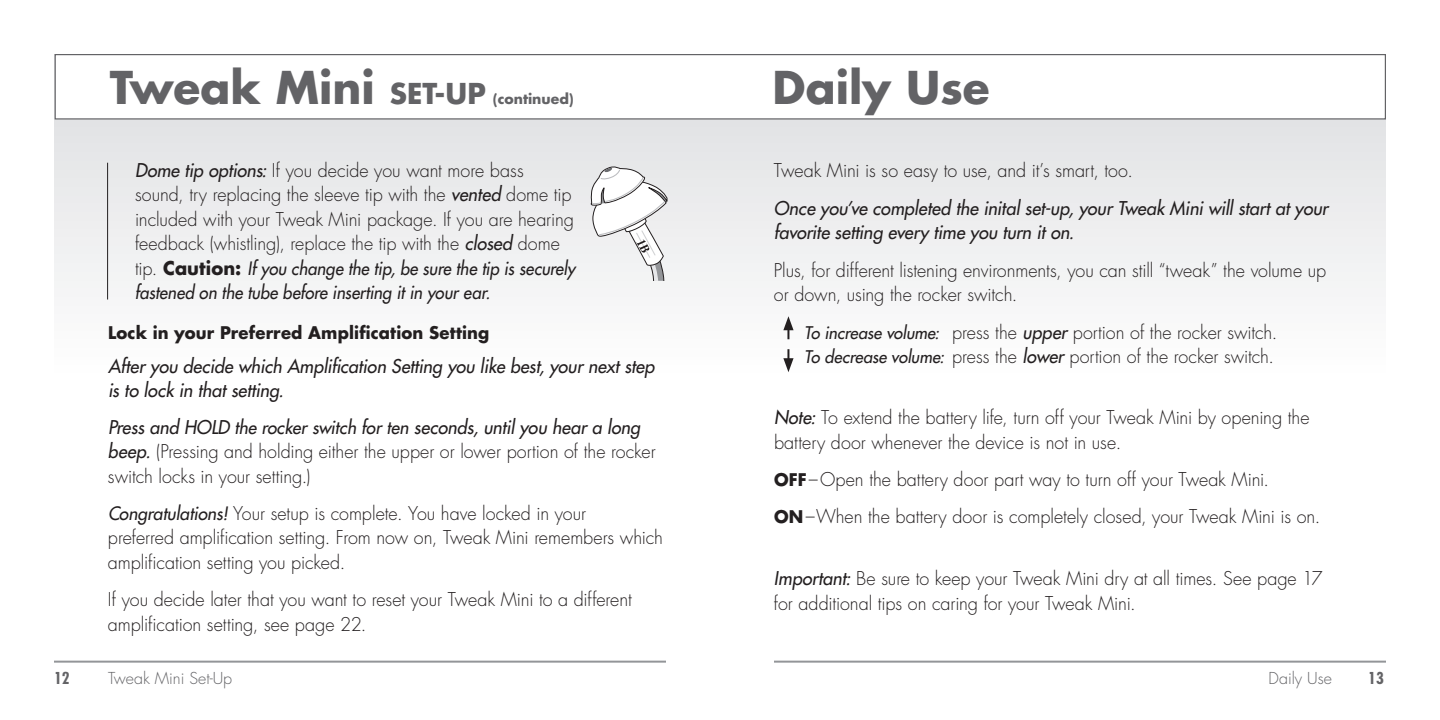
<style>
.page{position:relative;width:1440px;height:720px;background:#fff}
.page>*{position:absolute;margin:0;border:0;box-sizing:border-box;transform-origin:0 0}
.t1{font:700 44px "Futura";color:#636366}
.t2{font:300 18.4px/24.4px "Futura";color:#231f20}
.t3{font:italic 18.4px/24.4px "Futura";color:#231f20}
.t4{font:italic 18px/24.4px "Futura";color:#231f20;scale:.93 1}
.t5{font:700 17px "Futura";letter-spacing:.01em;color:#231f20}
.t6{font:300 16px "Futura";color:#636366}
.t7{font:700 condensed 16px "Futura";color:#636366}
.t8{font:700 14px "Futura";color:#636366}
.s1{font-size:44px}
.s2{font-size:28px}
.s3{font-weight:400;font-style:italic}
.s4{font-weight:300;font-style:normal;font-size:18.4px}
.s5{font-weight:700;font-style:normal;font-size:18.4px}
.s6{font-weight:400;font-style:italic;font-size:18px}
.s7{font-weight:400;font-style:italic;font-size:17px}
.s8{font-weight:700;font-size:17px}
</style>
<div class="page">
<svg style="left:720px;top:120px;width:666px;height:220px"></svg>
<svg style="left:55px;top:120px;width:665px;height:180px"></svg>
<div style="left:55px;top:54px;width:666px;height:66px;border:1px solid #636366"></div>
<hr style="left:54px;top:661px;width:612px;height:2px;background:#939598">
<hr style="left:774px;top:661px;width:612px;height:2px;background:#939598">
<svg style="left:783px;top:316px;width:11px;height:23px"></svg>
<svg style="left:783px;top:349px;width:11px;height:23px"></svg>
<hr style="left:107px;top:163px;width:1px;height:137px;background:#231f20">
<svg style="left:562px;top:165px;width:106px;height:116px"></svg>
<div style="left:719px;top:54px;width:667px;height:66px;border:1px solid #636366"></div>
<p class="t8" style="left:110px;top:89px;width:465px"><span class="s1">Tweak Mini</span> <span class="s2">SET-UP</span> (continued)</p>
<p class="t2" style="left:135px;top:158px;width:440px"><span class="s3">Dome tip options:</span> If you decide you want more bass sound, try replacing the sleeve tip with the <span class="s3">vented</span> dome tip included with your Tweak Mini package. If you are hearing feedback (whistling), replace the tip with the <span class="s3">closed</span> dome</p>
<p class="t4" style="left:135px;top:256px;width:475px"><span class="s4">tip.</span> <span class="s5">Caution:</span> If you change the tip, be sure the tip is securely fastened on the tube before inserting it in your ear.</p>
<p class="t5" style="left:108px;top:321px;width:383px">Lock in your Preferred Amplification Setting</p>
<p class="t3" style="left:108px;top:354px;width:548px">After you decide which Amplification Setting you like best, your next step is to lock in that setting.</p>
<p class="t2" style="left:108px;top:415px;width:549px"><span class="s3">Press and HOLD</span> <span class="s6">the rocker switch for ten</span> <span class="s3">seconds, until you hear a long beep.</span> (Pressing and holding either the upper or lower portion of the rocker switch locks in your setting.)</p>
<p class="t2" style="left:108px;top:501px;width:557px"><span class="s6">Congratulations!</span> Your setup is complete. You have locked in your<br>preferred amplification setting. From now on, Tweak Mini remembers which amplification setting you picked.</p>
<p class="t2" style="left:108px;top:587px;width:525px">If you decide later that you want to reset your Tweak Mini to a different amplification setting, see page 22.</p>
<h1 class="t1" style="left:773px;top:57px;width:219px">Daily Use</h1>
<p class="t2" style="left:774px;top:158px;width:360px">Tweak Mini is so easy to use, and it’s smart, too.</p>
<p class="t3" style="left:774px;top:195px;width:556px">Once you’ve completed the inital set-up, your Tweak Mini will start at your favorite setting every time you turn it on.</p>
<p class="t2" style="left:774px;top:258px;width:554px">Plus, for different listening environments, you can still “tweak” the volume up or down, using the rocker switch.</p>
<p class="t2" style="left:804px;top:320px;width:475px"><span class="s7">To increase volume:</span> press the <span class="s3">upper</span> portion of the rocker switch.<br><span class="s7">To decrease volume:</span> press the <span class="s3">lower</span> portion of the rocker switch.</p>
<p class="t2" style="left:774px;top:405px;width:537px"><span class="s3">Note:</span> To extend the battery life, turn off your Tweak Mini by opening the battery door whenever the device is not in use.</p>
<p class="t2" style="left:774px;top:461px;width:548px;line-height:37.4px"><span class="s8">OFF</span>–Open the battery door part way to turn off your Tweak Mini.<br><span class="s8">ON</span>–When the battery door is completely closed, your Tweak Mini is on.</p>
<p class="t2" style="left:774px;top:567px;width:550px"><span class="s3">Important:</span> Be sure to keep your Tweak Mini dry at all times. See page 17 for additional tips on caring for your Tweak Mini.</p>
<p class="t7" style="left:54px;top:668px;width:17px">12</p>
<p class="t6" style="left:108px;top:668px;width:126px">Tweak Mini Set-Up</p>
<p class="t6" style="left:1269px;top:668px;width:65px">Daily Use</p>
<p class="t7" style="left:1368px;top:668px;width:17px">13</p>
</div>
